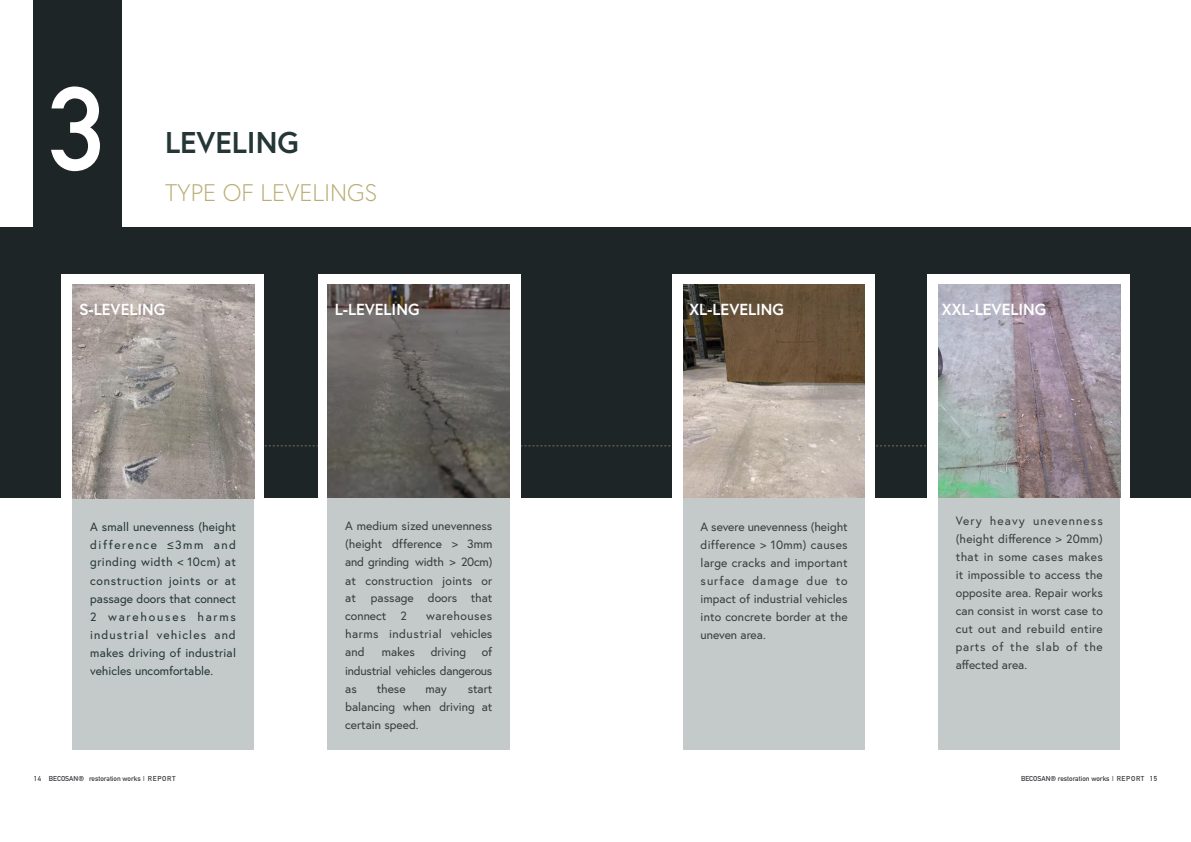
<style>
.page{position:relative;width:1191px;height:842px;background:#fff}
.page>*{position:absolute;margin:0;border:0;box-sizing:border-box;transform-origin:0 0}
.t1{font:700 117px "DIN Alternate";color:#fff}
.t2{font:700 30px "Europa";color:#243636}
.t3{font:300 24px "Europa";color:#baad75}
.t4{font:700 16px "Europa";color:#fff}
.t5{font:12px/18px "Europa";color:#333e3c;text-align:justify}
.t6{font:12px/18px "Europa";letter-spacing:.02em;color:#243636;text-align:justify}
.t7{font:12px/18px "Europa";letter-spacing:.015em;color:#343f3c;text-align:justify}
.t8{font:12px/18px "Europa";letter-spacing:.05em;color:#353f3d;text-align:justify}
.t9{font:12px "Europa";letter-spacing:.09em;color:#353f3d}
.t10{font:700 7px "DIN Alternate";color:#38383f}
</style>
<div class="page">
<div style="left:34px;top:0;width:88px;height:251px;background:#1e2526"></div>
<div style="left:0;top:227px;width:1191px;height:270px;background:#1e2526"></div>
<svg style="left:264px;top:445px;width:662px;height:1px"></svg>
<div style="left:62px;top:274px;width:202px;height:223px;background:#fff"></div>
<div style="left:318px;top:274px;width:202px;height:223px;background:#fff"></div>
<div style="left:672px;top:274px;width:202px;height:223px;background:#fff"></div>
<div style="left:926px;top:274px;width:203px;height:224px;background:#fff"></div>
<div style="left:328px;top:497px;width:182px;height:252px;background:#c4c9c9"></div>
<div style="left:72px;top:498px;width:182px;height:251px;background:#c4c9c9"></div>
<img style="left:72px;top:285px;width:182px;height:213px">
<img style="left:328px;top:285px;width:182px;height:212px">
<div style="left:938px;top:498px;width:182px;height:251px;background:#c4c9c9"></div>
<div style="left:683px;top:498px;width:182px;height:251px;background:#c4c9c9"></div>
<img style="left:683px;top:285px;width:182px;height:213px">
<img style="left:938px;top:285px;width:182px;height:213px">
<h1 class="t1" style="left:50px;top:40px;width:58px">3</h1>
<h2 class="t2" style="left:165px;top:122px;width:135px">LEVELING</h2>
<h3 class="t3" style="left:165px;top:178px;width:214px">TYPE OF LEVELINGS</h3>
<h3 class="t4" style="left:79px;top:298px;width:88px">S-LEVELING</h3>
<h3 class="t4" style="left:335px;top:298px;width:86px">L-LEVELING</h3>
<p class="t6" style="left:90px;top:518px;width:147px;line-height:17.6px">A small unevenness (height difference ≤3mm and grinding width &lt; 10cm) at</p>
<p class="t6" style="left:90px;top:572px;width:147px">construction joints or at passage doors that connect 2 warehouses harms industrial vehicles and makes driving of industrial vehicles uncomfortable.</p>
<p class="t5" style="left:345px;top:517px;width:149px;line-height:18.3px">A medium sized unevenness (height dfference &gt; 3mm and grinding width &gt; 20cm) at construction joints or</p>
<p class="t5" style="left:345px;top:589px;width:149px">at passage doors that connect 2</p>
<p class="t5" style="left:345px;top:607px;width:149px;text-indent:81px">warehouses harms industrial vehicles and</p>
<p class="t5" style="left:345px;top:643px;width:149px;line-height:18.4px;text-indent:136px">of industrial vehicles dangerous as</p>
<p class="t5" style="left:382px;top:643px;width:35px">makes</p>
<p class="t5" style="left:431px;top:643px;width:37px">driving</p>
<p class="t5" style="left:377px;top:680px;width:30px">these</p>
<p class="t5" style="left:425px;top:680px;width:23px">may</p>
<p class="t5" style="left:345px;top:680px;width:149px;text-indent:122px">start balancing when driving at certain speed.</p>
<h3 class="t4" style="left:689px;top:298px;width:96px">XL-LEVELING</h3>
<h3 class="t4" style="left:942px;top:298px;width:106px">XXL-LEVELING</h3>
<p class="t7" style="left:700px;top:518px;width:149px">A severe unevenness (height difference &gt; 10mm) causes large cracks and important surface damage due to impact of industrial vehicles into concrete border at the uneven area.</p>
<p class="t9" style="left:955px;top:513px;width:149px">Very heavy unevenness</p>
<p class="t7" style="left:955px;top:530px;width:149px">(height difference &gt; 20mm)</p>
<p class="t8" style="left:955px;top:548px;width:149px">that in some cases makes it impossible to access the opposite area. Repair works can consist in worst case to cut out and rebuild entire parts of the slab of the affected area.</p>
<p class="t10" style="left:34px;top:773px;width:143px">14 BECOSAN® restoration works | REPORT</p>
<p class="t10" style="left:1021px;top:773px;width:138px">BECOSAN® restoration works | REPORT 15</p>
</div>
